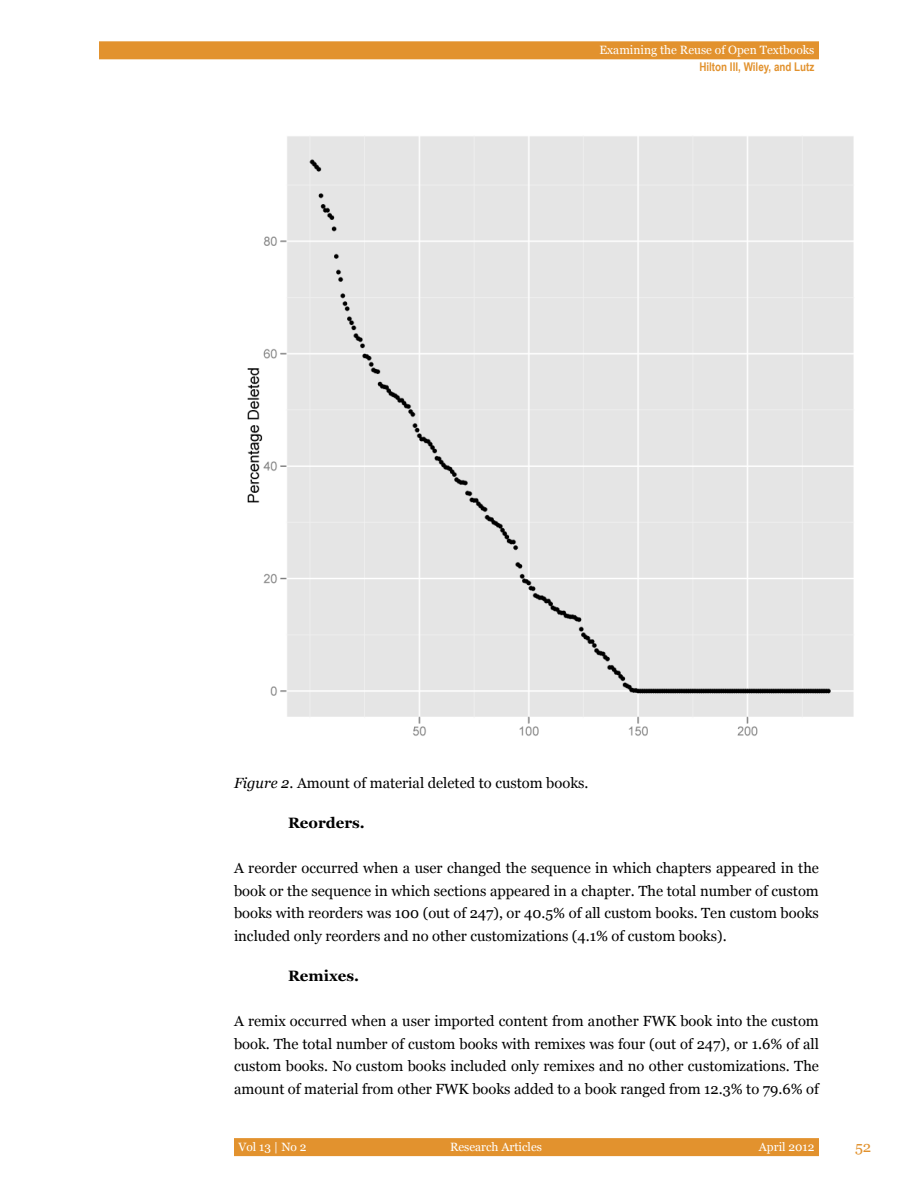
<style>
.page{position:relative;width:918px;height:1188px;background:#fff}
.page>*{position:absolute;margin:0;border:0;box-sizing:border-box;transform-origin:0 0}
.t1{font:700 15px "Georgia";color:#000}
.t2{font:15px "Georgia";color:#e2922e}
.t3{font:14.7px/22.5px "Georgia";color:#000;text-align:justify}
.t4{font:12px "Georgia";color:#fff}
.t5{font:700 12px "Arial Narrow";color:#e2922e}
.s1{font-style:italic}
</style>
<div class="page">
<div style="left:99px;top:41px;width:720px;height:18px;background:#e2922e"></div>
<div style="left:234px;top:1138px;width:585px;height:18px;background:#e2922e"></div>
<img style="left:247px;top:136px;width:607px;height:600px">
<p class="t4" style="left:599px;top:43px;width:217px">Examining the Reuse of Open Textbooks</p>
<p class="t5" style="left:699px;top:58px;width:117px">Hilton III, Wiley, and Lutz</p>
<p class="t3" style="left:234px;top:771px;width:356px"><span class="s1">Figure 2</span>. Amount of material deleted to custom books.</p>
<p class="t1" style="left:288px;top:814px;width:78px">Reorders.</p>
<p class="t3" style="left:234px;top:857px;width:587px">A reorder occurred when a user changed the sequence in which chapters appeared in the book or the sequence in which sections appeared in a chapter. The total number of custom books with reorders was 100 (out of 247), or 40.5% of all custom books. Ten custom books included only reorders and no other customizations (4.1% of custom books).</p>
<p class="t1" style="left:288px;top:967px;width:73px">Remixes.</p>
<p class="t3" style="left:234px;top:1010px;width:587px">A remix occurred when a user imported content from another FWK book into the custom book. The total number of custom books with remixes was four (out of 247), or 1.6% of all custom books. No custom books included only remixes and no other customizations. The amount of material from other FWK books added to a book ranged from 12.3% to 79.6% of</p>
<p class="t4" style="left:238px;top:1140px;width:70px">Vol 13 | No 2</p>
<p class="t4" style="left:450px;top:1140px;width:93px">Research Articles</p>
<p class="t4" style="left:759px;top:1140px;width:57px">April 2012</p>
<p class="t2" style="left:855px;top:1138px;width:18px">52</p>
</div>
